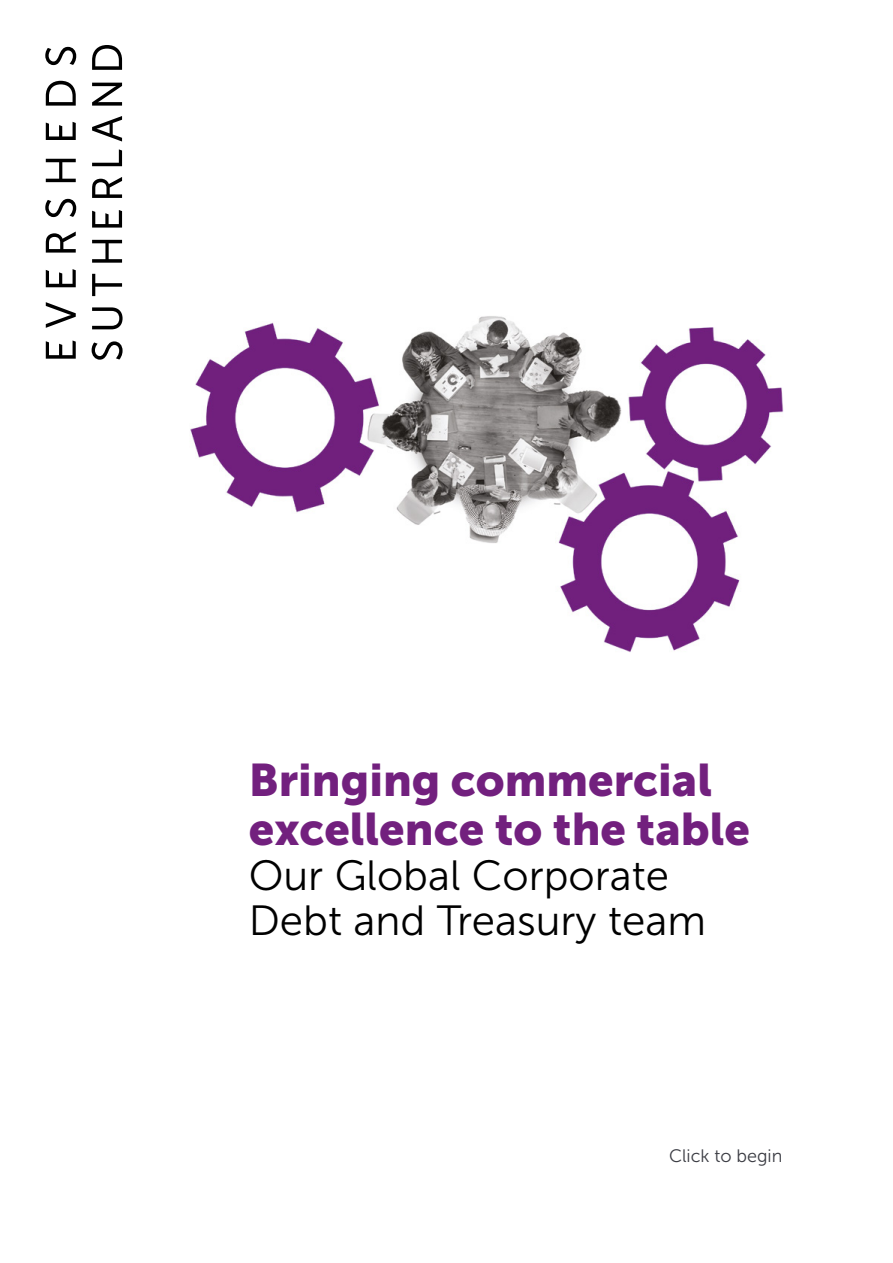
<style>
.page{position:relative;width:893px;height:1263px;background:#fff}
.page>*{position:absolute;margin:0;border:0;box-sizing:border-box;transform-origin:0 0}
.t1{font:45.45px/48.6px "Museo Sans 900";color:#72207e}
.t2{font:42.15px/45.5px "Museo Sans 300";color:#000}
.t3{font:18px "Museo Sans 300";color:#3b3c43}
</style>
<div class="page">
<svg style="left:46px;top:340px;width:30px;height:19px"></svg>
<svg style="left:46px;top:302px;width:30px;height:26px"></svg>
<svg style="left:46px;top:269px;width:30px;height:18px"></svg>
<svg style="left:46px;top:232px;width:30px;height:21px"></svg>
<svg style="left:46px;top:159px;width:30px;height:23px"></svg>
<svg style="left:46px;top:122px;width:30px;height:18px"></svg>
<svg style="left:46px;top:81px;width:30px;height:25px"></svg>
<svg style="left:92px;top:307px;width:31px;height:22px"></svg>
<svg style="left:92px;top:274px;width:30px;height:22px"></svg>
<svg style="left:92px;top:240px;width:30px;height:23px"></svg>
<svg style="left:92px;top:210px;width:30px;height:18px"></svg>
<svg style="left:92px;top:177px;width:30px;height:21px"></svg>
<svg style="left:92px;top:149px;width:30px;height:17px"></svg>
<svg style="left:92px;top:116px;width:30px;height:26px"></svg>
<svg style="left:92px;top:83px;width:30px;height:23px"></svg>
<svg style="left:92px;top:45px;width:30px;height:25px"></svg>
<svg style="left:45px;top:199px;width:31px;height:18px"></svg>
<svg style="left:45px;top:47px;width:31px;height:18px"></svg>
<svg style="left:92px;top:341px;width:31px;height:19px"></svg>
<img style="left:190px;top:316px;width:594px;height:336px">
<p class="t1" style="left:249px;top:755px;width:503px">Bringing commercial excellence to the table</p>
<p class="t2" style="left:249px;top:853px;width:459px">Our Global Corporate<br>Debt and Treasury team</p>
<p class="t3" style="left:669px;top:1146px;width:115px">Click to begin</p>
</div>
